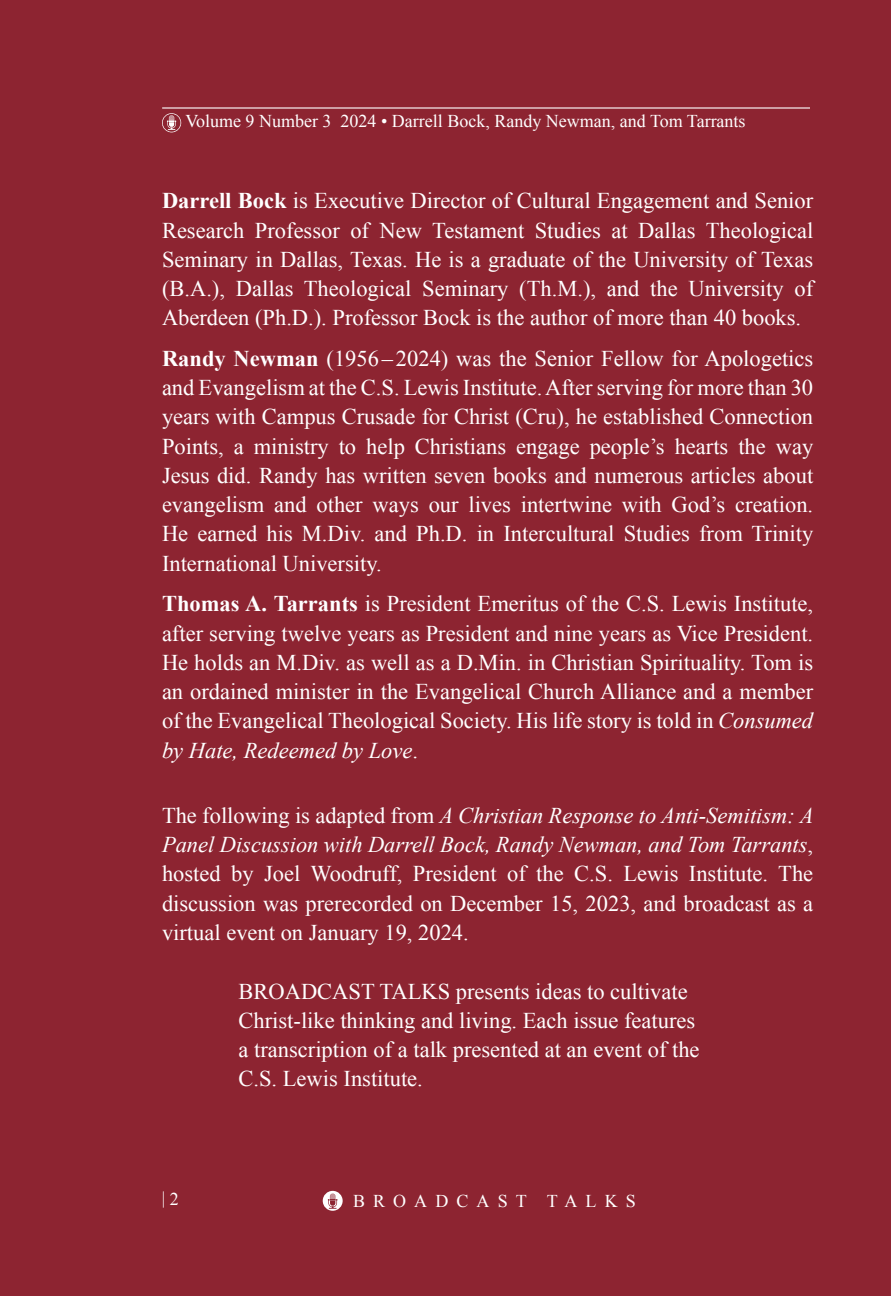
<style>
.page{position:relative;width:891px;height:1296px;background:#8d2431}
.page>*{position:absolute;margin:0;border:0;box-sizing:border-box;transform-origin:0 0}
.Bodytext{font:22.5px/29.2px "Times New Roman";color:#fff;text-align:justify}
.TimesBody{font:22.5px/29.2px "Times New Roman";color:#fff}
.t1{font:18px "Times New Roman";color:#fff}
.t2{font:18px "Times New Roman";letter-spacing:.45em;color:#fff}
.s1{font-weight:700}
.s2{font-style:italic}
</style>
<div class="page">
<hr style="left:162px;top:107px;width:648px;height:2px;background:#fff">
<svg style="left:162px;top:113px;width:19px;height:19px"></svg>
<svg style="left:323px;top:1191px;width:20px;height:20px"></svg>
<svg style="left:328px;top:1194px;width:10px;height:15px"></svg>
<p class="t1" style="left:185px;top:109px;width:562px">Volume 9 Number 3 2024 • Darrell Bock, Randy Newman, and Tom Tarrants</p>
<p class="Bodytext" style="left:162px;top:186px;width:653px"><span class="s1">Darrell Bock</span> is Executive Director of Cultural Engagement and Senior Research Professor of New Testament Studies at Dallas Theological Seminary in Dallas, Texas. He is a graduate of the University of Texas (B.A.), Dallas Theological Seminary (Th.M.), and the University of Aberdeen (Ph.D.). Professor Bock is the author of more than 40 books.</p>
<p class="Bodytext" style="left:162px;top:343px;width:653px"><span class="s1">Randy Newman</span> (1956 – 2024) was the Senior Fellow for Apologetics and Evangelism at the C.S. Lewis Institute. After serving for more than 30 years with Campus Crusade for Christ (Cru), he established Connection Points, a ministry to help Christians engage people’s hearts the way Jesus did. Randy has written seven books and numerous articles about evangelism and other ways our lives intertwine with God’s creation.<br>He earned his M.Div. and Ph.D. in Intercultural Studies from Trinity International University.</p>
<p class="Bodytext" style="left:162px;top:589px;width:653px"><span class="s1">Thomas A. Tarrants</span> is President Emeritus of the C.S. Lewis Institute, after serving twelve years as President and nine years as Vice President.<br>He holds an M.Div. as well as a D.Min. in Christian Spirituality. Tom is an ordained minister in the Evangelical Church Alliance and a member of the Evangelical Theological Society. His life story is told in <span class="s2">Consumed by Hate, Redeemed by Love</span>.</p>
<p class="Bodytext" style="left:162px;top:800px;width:653px">The following is adapted from <span class="s2">A Christian Response to Anti-Semitism: A Panel Discussion with Darrell Bock, Randy Newman, and Tom Tarrants</span>, hosted by Joel Woodruff, President of the C.S. Lewis Institute. The discussion was prerecorded on December 15, 2023, and broadcast as a virtual event on January 19, 2024.</p>
<p class="TimesBody" style="left:238px;top:976px;width:463px">BROADCAST TALKS presents ideas to cultivate Christ-like thinking and living. Each issue features a transcription of a talk presented at an event of the C.S. Lewis Institute.</p>
<p class="t1" style="left:162px;top:1186px;width:19px">| 2</p>
<p class="t2" style="left:353px;top:1189px;width:284px">BROADCAST TALKS</p>
</div>
